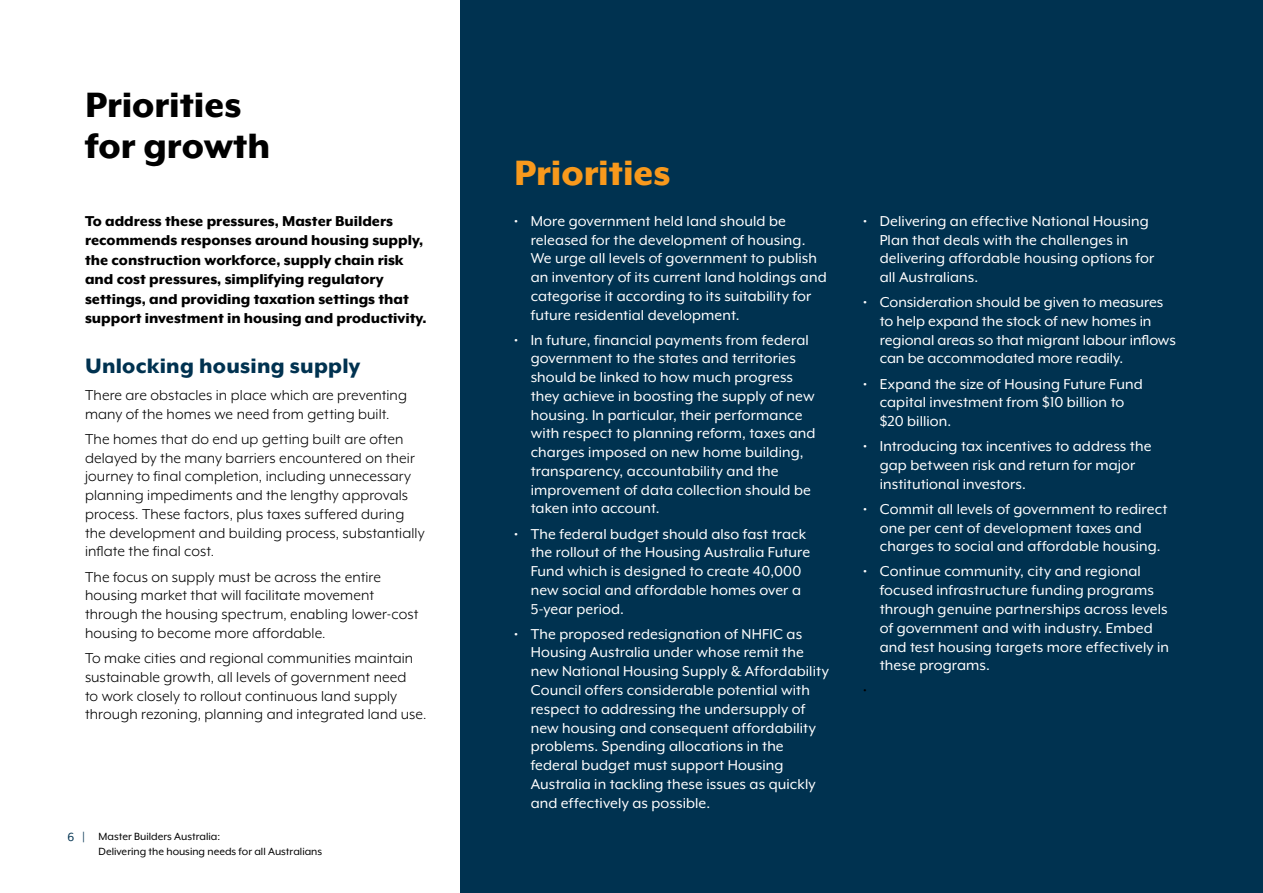
<style>
.page{position:relative;width:1263px;height:893px;background:#fff}
.page>*{position:absolute;margin:0;border:0;box-sizing:border-box;transform-origin:0 0}
.t1{font:800 40.5px/40.5px "Mr Eaves XL Mod OT";color:#000}
.Title_yellow{font:800 40.5px "Mr Eaves XL Mod OT";color:#f8991c}
.Body_-_title{font:800 24px "Mr Eaves XL Mod OT";letter-spacing:.01em;color:#003250}
.t2{font:16.5px/18.8px "Mr Eaves XL Mod OT";letter-spacing:.005em;color:#fff}
.Body{font:16.5px/18.8px "Mr Eaves XL Mod OT";letter-spacing:.005em;color:#000}
.Highlight{font:800 16.5px/19.5px "Mr Eaves XL Mod OT";color:#000}
.t3{font:12px/14.4px "Mr Eaves XL Mod OT";color:#000}
.s1{font-size:13.5px;color:#003250}
</style>
<div class="page">
<div style="left:461px;top:0;width:802px;height:893px;background:#003250"></div>
<p class="t1" style="left:85px;top:85px;width:187px">Priorities for growth</p>
<p class="Highlight" style="left:85px;top:211px;width:343px">To address these pressures, Master Builders recommends responses around housing supply, the construction workforce, supply chain risk and cost pressures, simplifying regulatory settings, and providing taxation settings that support investment in housing and productivity.</p>
<p class="Body_-_title" style="left:85px;top:354px;width:277px">Unlocking housing supply</p>
<p class="Body" style="left:85px;top:386px;width:323px">There are obstacles in place which are preventing many of the homes we need from getting built.</p>
<p class="Body" style="left:85px;top:430px;width:341px">The homes that do end up getting built are often delayed by the many barriers encountered on their journey to final completion, including unnecessary planning impediments and the lengthy approvals process. These factors, plus taxes suffered during the development and building process, substantially inflate the final cost.</p>
<p class="Body" style="left:85px;top:567px;width:335px">The focus on supply must be across the entire housing market that will facilitate movement through the housing spectrum, enabling lower-cost housing to become more affordable.</p>
<p class="Body" style="left:85px;top:649px;width:343px">To make cities and regional communities maintain sustainable growth, all levels of government need<br>to work closely to rollout continuous land supply through rezoning, planning and integrated land use.</p>
<p class="t3" style="left:99px;top:829px;width:225px;text-indent:-31px"><span class="s1">6 |</span> Master Builders Australia:<br>Delivering the housing needs for all Australians</p>
<p class="Title_yellow" style="left:514px;top:153px;width:158px">Priorities</p>
<p class="t2" style="left:531px;top:211px;width:297px;text-indent:-16px">• More government held land should be released for the development of housing.<br>We urge all levels of government to publish an inventory of its current land holdings and categorise it according to its suitability for future residential development.</p>
<p class="t2" style="left:531px;top:330px;width:286px;text-indent:-16px">• In future, financial payments from federal government to the states and territories should be linked to how much progress they achieve in boosting the supply of new housing. In particular, their performance with respect to planning reform, taxes and charges imposed on new home building, transparency, accountability and the improvement of data collection should be taken into account.</p>
<p class="t2" style="left:531px;top:524px;width:281px;text-indent:-16px">• The federal budget should also fast track the rollout of the Housing Australia Future Fund which is designed to create 40,000 new social and affordable homes over a 5-year period.</p>
<p class="t2" style="left:531px;top:624px;width:300px;text-indent:-16px">• The proposed redesignation of NHFIC as Housing Australia under whose remit the new National Housing Supply &amp; Affordability Council offers considerable potential with respect to addressing the undersupply of new housing and consequent affordability problems. Spending allocations in the federal budget must support Housing Australia in tackling these issues as quickly and effectively as possible.</p>
<p class="t2" style="left:880px;top:211px;width:276px;text-indent:-16px">• Delivering an effective National Housing Plan that deals with the challenges in delivering affordable housing options for all Australians.</p>
<p class="t2" style="left:880px;top:293px;width:298px;text-indent:-16px">• Consideration should be given to measures to help expand the stock of new homes in regional areas so that migrant labour inflows can be accommodated more readily.</p>
<p class="t2" style="left:880px;top:374px;width:264px;text-indent:-16px">• Expand the size of Housing Future Fund capital investment from $10 billion to $20 billion.</p>
<p class="t2" style="left:880px;top:437px;width:273px;text-indent:-16px">• Introducing tax incentives to address the gap between risk and return for major institutional investors.</p>
<p class="t2" style="left:863px;top:499px;width:306px;text-align:center">• Commit all levels of government to redirect one per cent of development taxes and charges to social and affordable housing.</p>
<p class="t2" style="left:880px;top:562px;width:291px;text-indent:-16px">• Continue community, city and regional focused infrastructure funding programs through genuine partnerships across levels of government and with industry. Embed and test housing targets more effectively in these programs.</p>
<p class="Body" style="left:863px;top:681px;width:5px">•</p>
</div>
